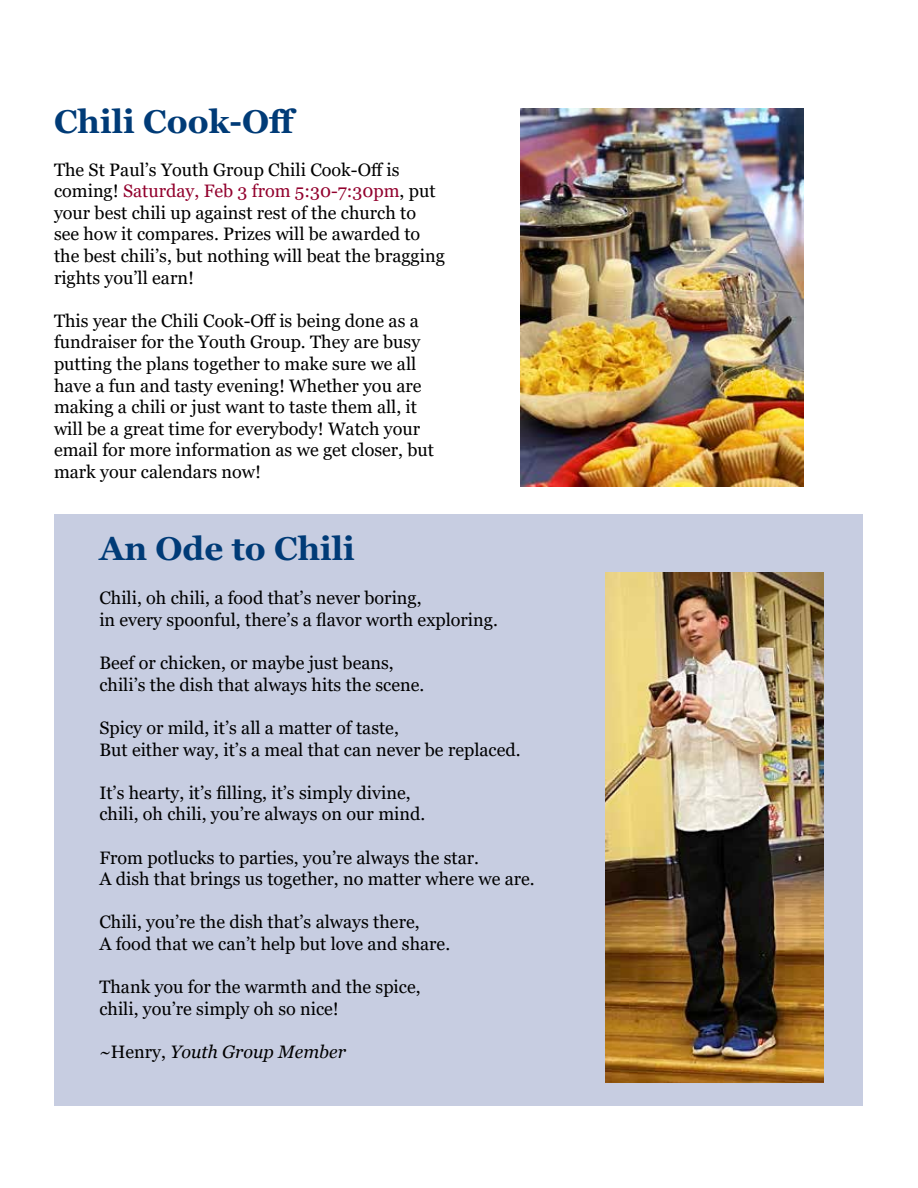
<style>
.page{position:relative;width:918px;height:1188px;background:#fff}
.page>*{position:absolute;margin:0;border:0;box-sizing:border-box;transform-origin:0 0}
.t1{font:700 33px "Georgia";color:#003b77}
.t2{font:18px/21.6px "Georgia";color:#000}
.t3{font:italic 18px "Georgia";color:#000}
.s1{color:#92002d}
.s2{font-style:normal}
</style>
<div class="page">
<div style="left:55px;top:514px;width:808px;height:591px;background:#c7cde1"></div>
<img style="left:605px;top:572px;width:219px;height:511px">
<img style="left:520px;top:109px;width:284px;height:378px">
<h1 class="t1" style="left:54px;top:100px;width:244px">Chili Cook-Off</h1>
<p class="t2" style="left:54px;top:159px;width:392px">The St Paul’s Youth Group Chili Cook-Off is coming! <span class="s1">Saturday, Feb 3 from 5:30-7:30pm</span>, put your best chili up against rest of the church to see how it compares. Prizes will be awarded to the best chili’s, but nothing will beat the bragging rights you’ll earn!</p>
<p class="t2" style="left:54px;top:310px;width:382px">This year the Chili Cook-Off is being done as a fundraiser for the Youth Group. They are busy putting the plans together to make sure we all have a fun and tasty evening! Whether you are making a chili or just want to taste them all, it will be a great time for everybody! Watch your email for more information as we get closer, but mark your calendars now!</p>
<h1 class="t1" style="left:99px;top:527px;width:257px">An Ode to Chili</h1>
<p class="t2" style="left:99px;top:588px;width:400px">Chili, oh chili, a food that’s never boring,<br>in every spoonful, there’s a flavor worth exploring.</p>
<p class="t2" style="left:99px;top:653px;width:326px">Beef or chicken, or maybe just beans, chili’s the dish that always hits the scene.</p>
<p class="t2" style="left:99px;top:717px;width:423px">Spicy or mild, it’s all a matter of taste,<br>But either way, it’s a meal that can never be replaced.</p>
<p class="t2" style="left:99px;top:782px;width:327px">It’s hearty, it’s filling, it’s simply divine, chili, oh chili, you’re always on our mind.</p>
<p class="t2" style="left:99px;top:847px;width:437px">From potlucks to parties, you’re always the star.<br>A dish that brings us together, no matter where we are.</p>
<p class="t2" style="left:99px;top:912px;width:352px">Chili, you’re the dish that’s always there,<br>A food that we can’t help but love and share.</p>
<p class="t2" style="left:99px;top:977px;width:323px">Thank you for the warmth and the spice, chili, you’re simply oh so nice!</p>
<p class="t3" style="left:99px;top:1040px;width:248px"><span class="s2">~Henry,</span> Youth Group Member</p>
</div>
